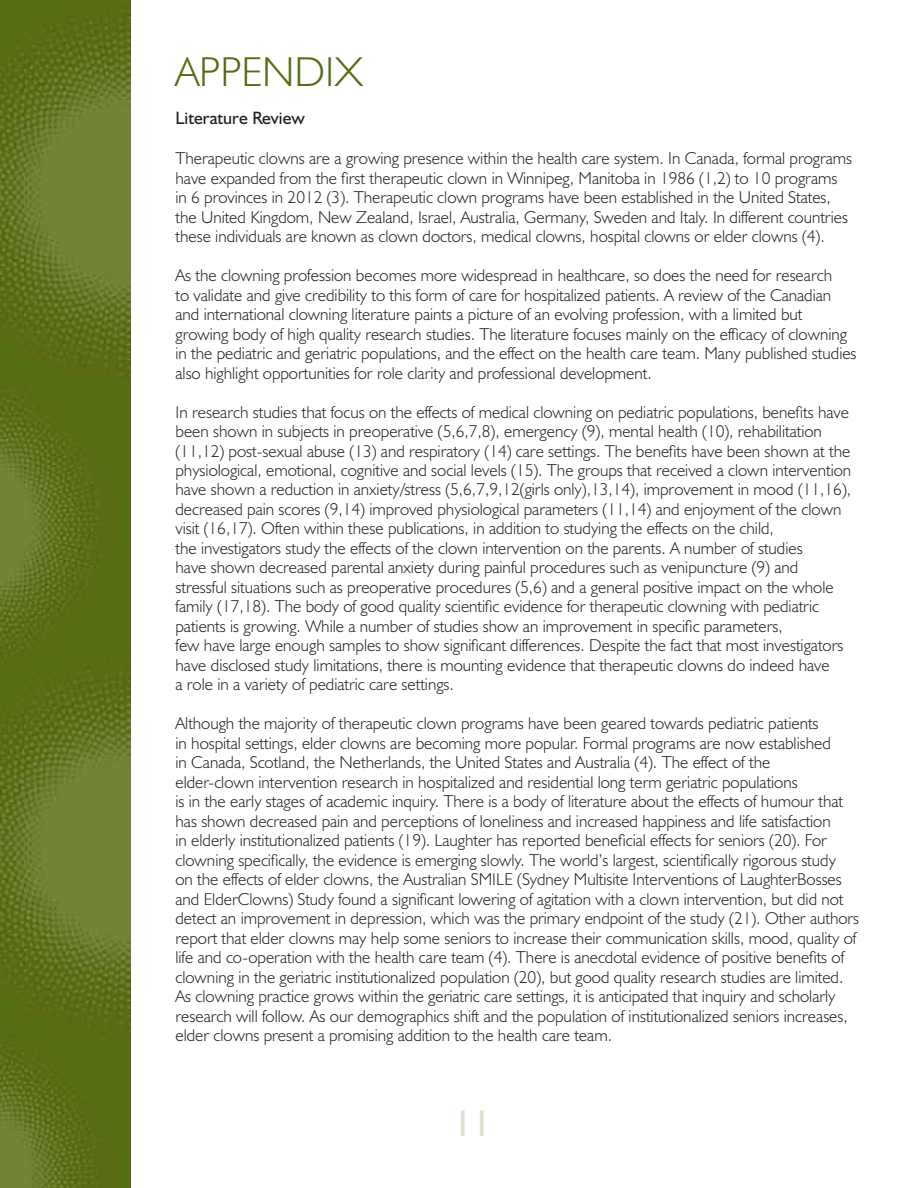
<style>
.page{position:relative;width:918px;height:1188px;background:#fff}
.page>*{position:absolute;margin:0;border:0;box-sizing:border-box;transform-origin:0 0}
.t1{font:300 42px "Humanist 521 BT";color:#566c11}
.t2{font:37.5px "Humanist 521 BT";color:#dde2cf}
.t3{font:18px "Humanist 521 BT";color:#231f20}
.t4{font:300 17.25px/19.5px "Humanist 521 BT";color:#231f20}
</style>
<div class="page">
<img style="left:0;top:0;width:130px;height:1188px">
<h1 class="t1" style="left:176px;top:46px;width:47px">Appendi</h1>
<h1 class="t1" style="left:335px;top:46px;width:30px">x</h1>
<p class="t3" style="left:176px;top:106px;width:131px">Literature Review</p>
<p class="t4" style="left:176px;top:148px;width:678px">Therapeutic clowns are a growing presence within the health care system. In Canada, formal programs have expanded from the first therapeutic clown in Winnipeg, Manitoba in 1986 (1,2) to 10 programs in 6 provinces in 2012 (3). Therapeutic clown programs have been established in the United States, the United Kingdom, New Zealand, Israel, Australia, Germany, Sweden and Italy. In different countries these individuals are known as clown doctors, medical clowns, hospital clowns or elder clowns (4).</p>
<p class="t4" style="left:176px;top:265px;width:683px">As the clowning profession becomes more widespread in healthcare, so does the need for research<br>to validate and give credibility to this form of care for hospitalized patients. A review of the Canadian and international clowning literature paints a picture of an evolving profession, with a limited but growing body of high quality research studies. The literature focuses mainly on the efficacy of clowning in the pediatric and geriatric populations, and the effect on the health care team. Many published studies also highlight opportunities for role clarity and professional development.</p>
<p class="t4" style="left:176px;top:402px;width:677px">In research studies that focus on the effects of medical clowning on pediatric populations, benefits have been shown in subjects in preoperative (5,6,7,8), emergency (9), mental health (10), rehabilitation (11,12) post-sexual abuse (13) and respiratory (14) care settings. The benefits have been shown at the physiological, emotional, cognitive and social levels (15). The groups that received a clown intervention have shown a reduction in anxiety/stress (5,6,7,9,12(girls only),13,14), improvement in mood (11,16), decreased pain scores (9,14) improved physiological parameters (11,14) and enjoyment of the clown visit (16,17). Often within these publications, in addition to studying the effects on the child,<br>the investigators study the effects of the clown intervention on the parents. A number of studies<br>have shown decreased parental anxiety during painful procedures such as venipuncture (9) and stressful situations such as preoperative procedures (5,6) and a general positive impact on the whole family (17,18). The body of good quality scientific evidence for therapeutic clowning with pediatric patients is growing. While a number of studies show an improvement in specific parameters,<br>few have large enough samples to show significant differences. Despite the fact that most investigators have disclosed study limitations, there is mounting evidence that therapeutic clowns do indeed have<br>a role in a variety of pediatric care settings.</p>
<p class="t4" style="left:176px;top:713px;width:685px">Although the majority of therapeutic clown programs have been geared towards pediatric patients<br>in hospital settings, elder clowns are becoming more popular. Formal programs are now established<br>in Canada, Scotland, the Netherlands, the United States and Australia (4). The effect of the<br>elder-clown intervention research in hospitalized and residential long term geriatric populations<br>is in the early stages of academic inquiry. There is a body of literature about the effects of humour that has shown decreased pain and perceptions of loneliness and increased happiness and life satisfaction<br>in elderly institutionalized patients (19). Laughter has reported beneficial effects for seniors (20). For clowning specifically, the evidence is emerging slowly. The world’s largest, scientifically rigorous study<br>on the effects of elder clowns, the Australian SMILE (Sydney Multisite Interventions of LaughterBosses and ElderClowns) Study found a significant lowering of agitation with a clown intervention, but did not detect an improvement in depression, which was the primary endpoint of the study (21). Other authors report that elder clowns may help some seniors to increase their communication skills, mood, quality of life and co-operation with the health care team (4). There is anecdotal evidence of positive benefits of clowning in the geriatric institutionalized population (20), but good quality research studies are limited.<br>As clowning practice grows within the geriatric care settings, it is anticipated that inquiry and scholarly research will follow. As our demographics shift and the population of institutionalized seniors increases, elder clowns present a promising addition to the health care team.</p>
<h2 class="t2" style="left:454px;top:1100px;width:39px">11</h2>
</div>
